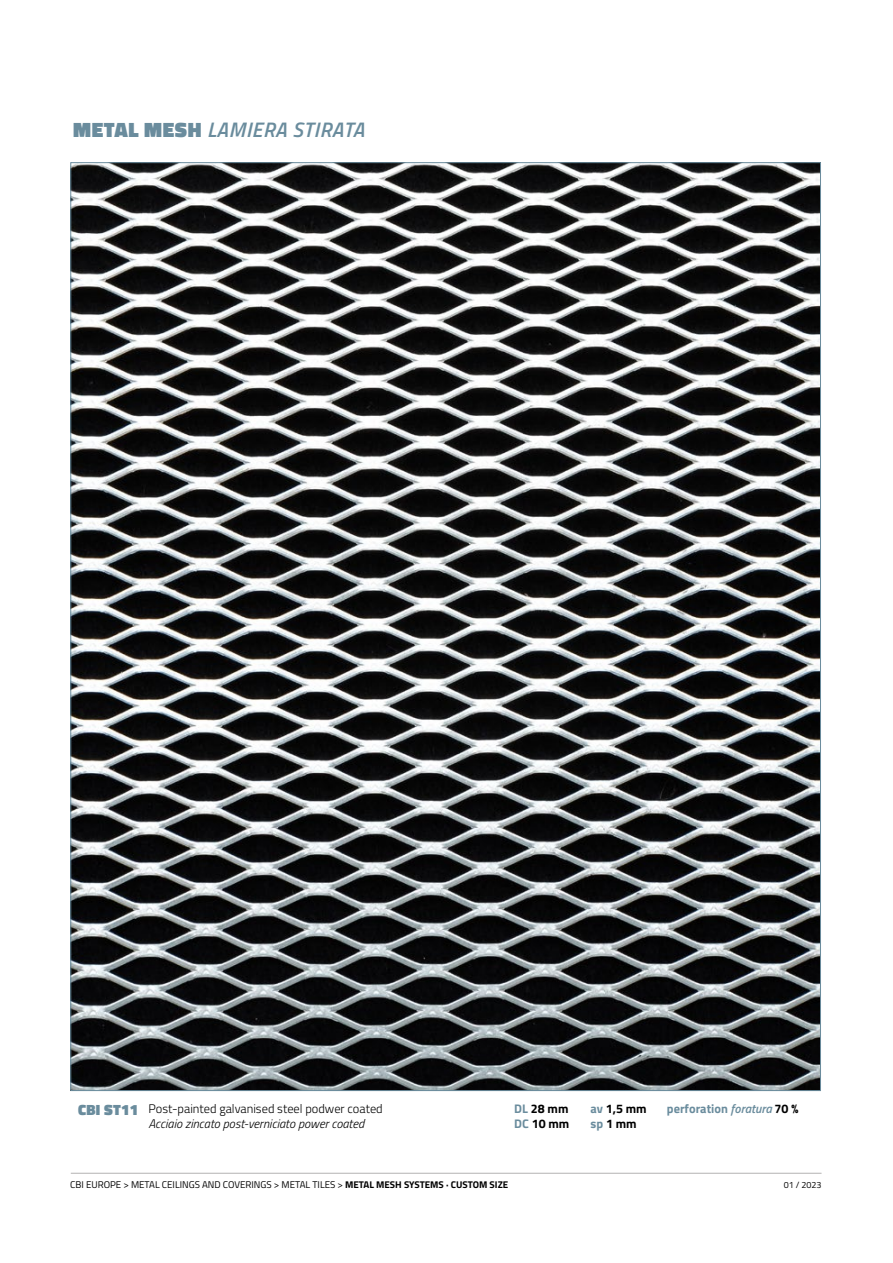
<style>
.page{position:relative;width:893px;height:1263px;background:#fff}
.page>*{position:absolute;margin:0;border:0;box-sizing:border-box;transform-origin:0 0}
.t1{font:italic 600 21px "Titillium";letter-spacing:.03em;color:#6a8c9d}
.t2{font:900 15px "Titillium";letter-spacing:.02em;color:#6a8c9d}
.t3{font:italic 300 12.45px "Titillium";color:#000}
.t4{font:300 12.45px "Titillium";color:#000}
.t5{font:700 12.45px "Titillium";color:#000}
.t6{font:700 12.45px "Titillium";color:#6a8c9d}
.t7{font:9.75px "Titillium";color:#000}
.t8{font:9px "Titillium";color:#000}
.s1{font-weight:900;font-style:normal}
.s2{font-weight:600;font-style:italic}
.s3{color:#000}
.s4{color:#6a8c9d}
.s5{font-weight:700}
</style>
<div class="page">
<hr style="left:71px;top:1173px;width:750px;height:1px;background:#b3b2b2">
<img style="left:73px;top:164px;width:746px;height:925px">
<p class="t1" style="left:73px;top:114px;width:293px"><span class="s1">METAL MESH</span> LAMIERA STIRATA</p>
<p class="t4" style="left:148px;top:1099px;width:236px">Post-painted galvanised steel podwer coated</p>
<p class="t6" style="left:667px;top:1099px;width:133px">perforation <span class="s2">foratura</span> <span class="s3">70 %</span></p>
<p class="t3" style="left:148px;top:1114px;width:217px">Acciaio zincato post-verniciato power coated</p>
<p class="t5" style="left:514px;top:1099px;width:56px"><span class="s4">DL</span> 28 mm</p>
<p class="t5" style="left:514px;top:1114px;width:57px"><span class="s4">DC</span> 10 mm</p>
<p class="t2" style="left:78px;top:1098px;width:61px">CBI ST11</p>
<p class="t5" style="left:591px;top:1099px;width:58px"><span class="s4">av</span> 1,5 mm</p>
<p class="t5" style="left:591px;top:1114px;width:47px"><span class="s4">sp</span> 1 mm</p>
<p class="t7" style="left:70px;top:1178px;width:440px">CBI EUROPE &gt; METAL CEILINGS AND COVERINGS &gt; METAL TILES &gt; <span class="s5">METAL MESH SYSTEMS · CUSTOM SIZE</span></p>
<p class="t8" style="left:784px;top:1178px;width:39px">01 / 2023</p>
</div>
